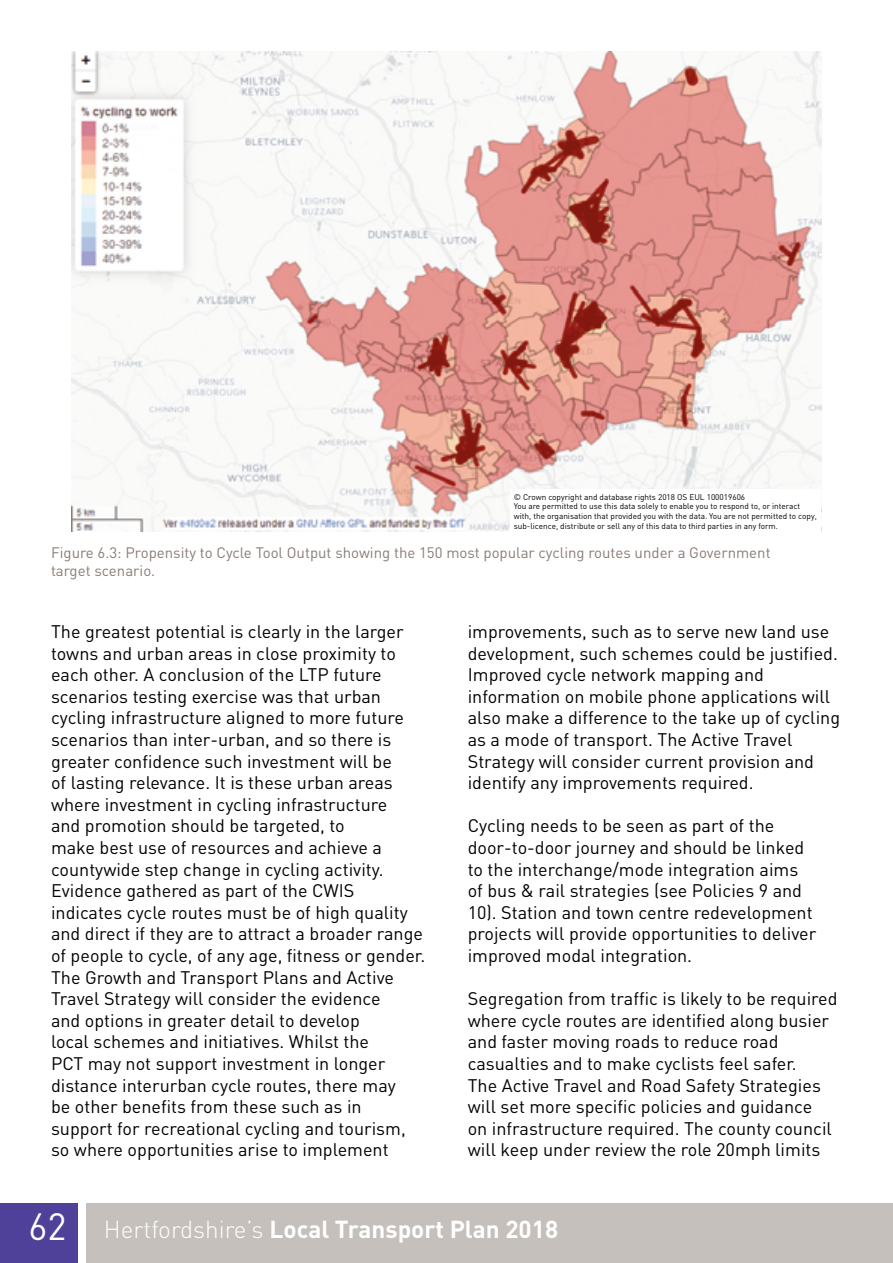
<style>
.page{position:relative;width:893px;height:1263px;background:#fff}
.page>*{position:absolute;margin:0;border:0;box-sizing:border-box;transform-origin:0 0}
.t1{font:700 24.3px "DIN";color:#fff}
.t2{font:18px/21.6px "DIN";color:#000}
.t3{font:15px/18px "DIN";color:#8b7c75}
.t4{font:8.25px/9.9px "DIN";color:#000}
.s1{font-weight:400;font-size:37.5px}
.s2{font-weight:300}
</style>
<div class="page">
<div style="left:0;top:1203px;width:78px;height:60px;background:#4f4199"></div>
<div style="left:86px;top:1203px;width:807px;height:60px;background:#c5c0bc"></div>
<img style="left:72px;top:51px;width:749px;height:480px">
<div style="left:510px;top:489px;width:311px;height:44px;background:#fff"></div>
<p class="t4" style="left:514px;top:491px;width:304px">© Crown copyright and database rights 2018 OS EUL 100019606<br>You are permitted to use this data solely to enable you to respond to, or interact with, the organisation that provided you with the data. You are not permitted to copy, sub-licence, distribute or sell any of this data to third parties in any form.</p>
<p class="t3" style="left:51px;top:543px;width:721px">Figure 6.3: Propensity to Cycle Tool Output showing the 150 most popular cycling routes under a Government target scenario.</p>
<p class="t2" style="left:51px;top:620px;width:376px">The greatest potential is clearly in the larger towns and urban areas in close proximity to each other. A conclusion of the LTP future scenarios testing exercise was that urban cycling infrastructure aligned to more future scenarios than inter-urban, and so there is greater confidence such investment will be<br>of lasting relevance. It is these urban areas where investment in cycling infrastructure<br>and promotion should be targeted, to<br>make best use of resources and achieve a countywide step change in cycling activity.<br>Evidence gathered as part of the CWIS indicates cycle routes must be of high quality and direct if they are to attract a broader range of people to cycle, of any age, fitness or gender.<br>The Growth and Transport Plans and Active Travel Strategy will consider the evidence<br>and options in greater detail to develop<br>local schemes and initiatives. Whilst the<br>PCT may not support investment in longer distance interurban cycle routes, there may<br>be other benefits from these such as in support for recreational cycling and tourism, so where opportunities arise to implement</p>
<p class="t2" style="left:468px;top:620px;width:372px">improvements, such as to serve new land use development, such schemes could be justified.</p>
<p class="t2" style="left:468px;top:663px;width:374px">Improved cycle network mapping and information on mobile phone applications will also make a difference to the take up of cycling as a mode of transport. The Active Travel Strategy will consider current provision and identify any improvements required.</p>
<p class="t2" style="left:468px;top:815px;width:350px">Cycling needs to be seen as part of the door-to-door journey and should be linked to the interchange/mode integration aims of bus &amp; rail strategies (see Policies 9 and 10). Station and town centre redevelopment projects will provide opportunities to deliver improved modal integration.</p>
<p class="t2" style="left:468px;top:987px;width:371px">Segregation from traffic is likely to be required where cycle routes are identified along busier and faster moving roads to reduce road casualties and to make cyclists feel safer.<br>The Active Travel and Road Safety Strategies will set more specific policies and guidance<br>on infrastructure required. The county council will keep under review the role 20mph limits</p>
<h1 class="t1" style="left:29px;top:1213px;width:531px"><span class="s1">62</span> <span class="s2">Hertfordshire’s</span> Local Transport Plan 2018</h1>
</div>
